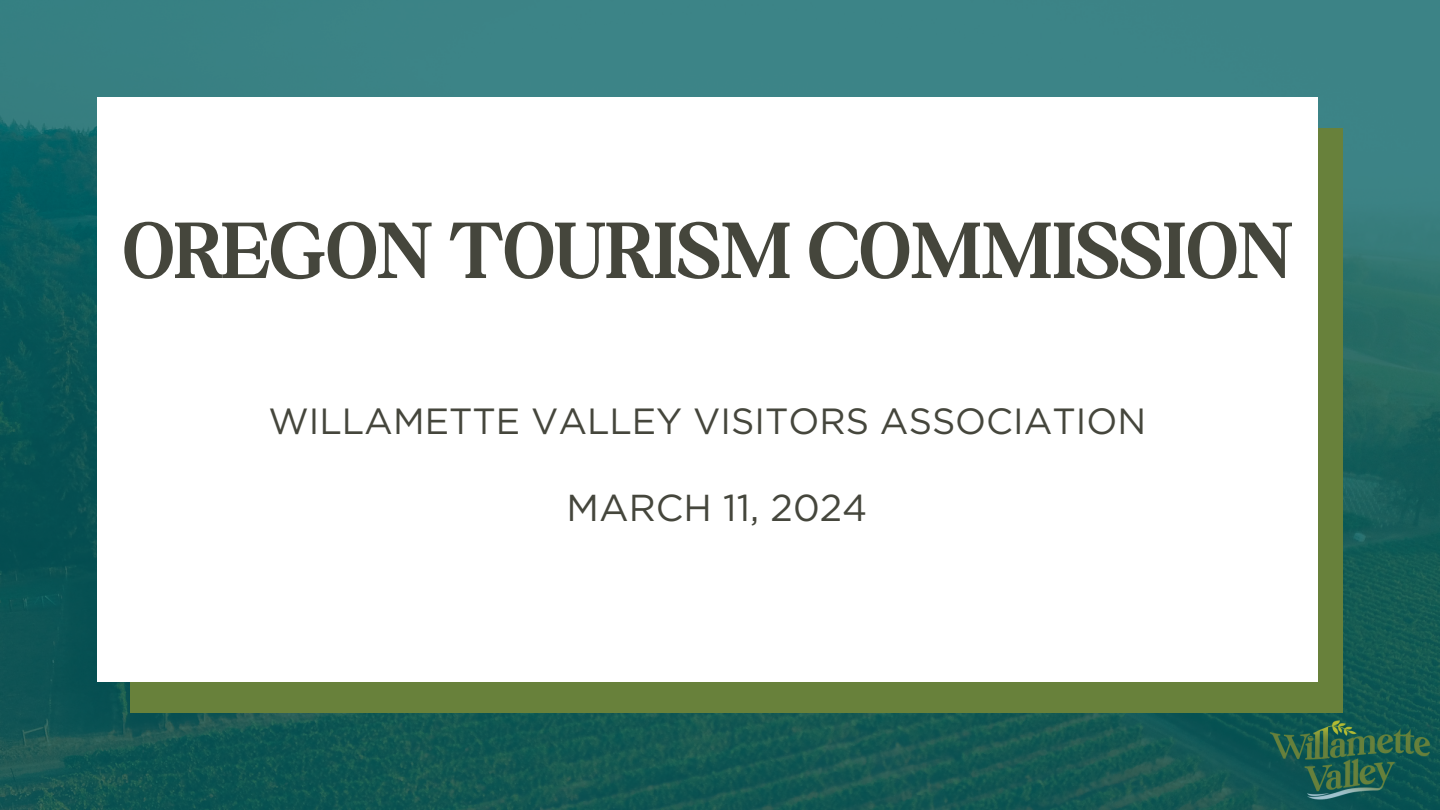
<style>
.page{position:relative;width:1440px;height:810px;background:#fff}
.page>*{position:absolute;margin:0;border:0;box-sizing:border-box;transform-origin:0 0}
.t1{font:700 85.2px "Boston Angel";color:#45463c}
.t2{font:37.5px "Gotham";color:#45463c}
.t3{font:36.4px "Gotham";color:#45463c}
</style>
<div class="page">
<img style="left:0;top:0;width:1440px;height:810px">
<div style="left:130px;top:129px;width:1213px;height:584px;background:#68813b"></div>
<div style="left:97px;top:97px;width:1220px;height:584px;background:#fff"></div>
<img style="left:1261px;top:710px;width:179px;height:100px">
<h1 class="t1" style="left:123px;top:200px;width:1171px">OREGON TOURISM COMMISSION</h1>
<p class="t3" style="left:269px;top:399px;width:879px">WILLAMETTE VALLEY VISITORS ASSOCIATION</p>
<p class="t2" style="left:567px;top:485px;width:302px">MARCH 11, 2024</p>
</div>
